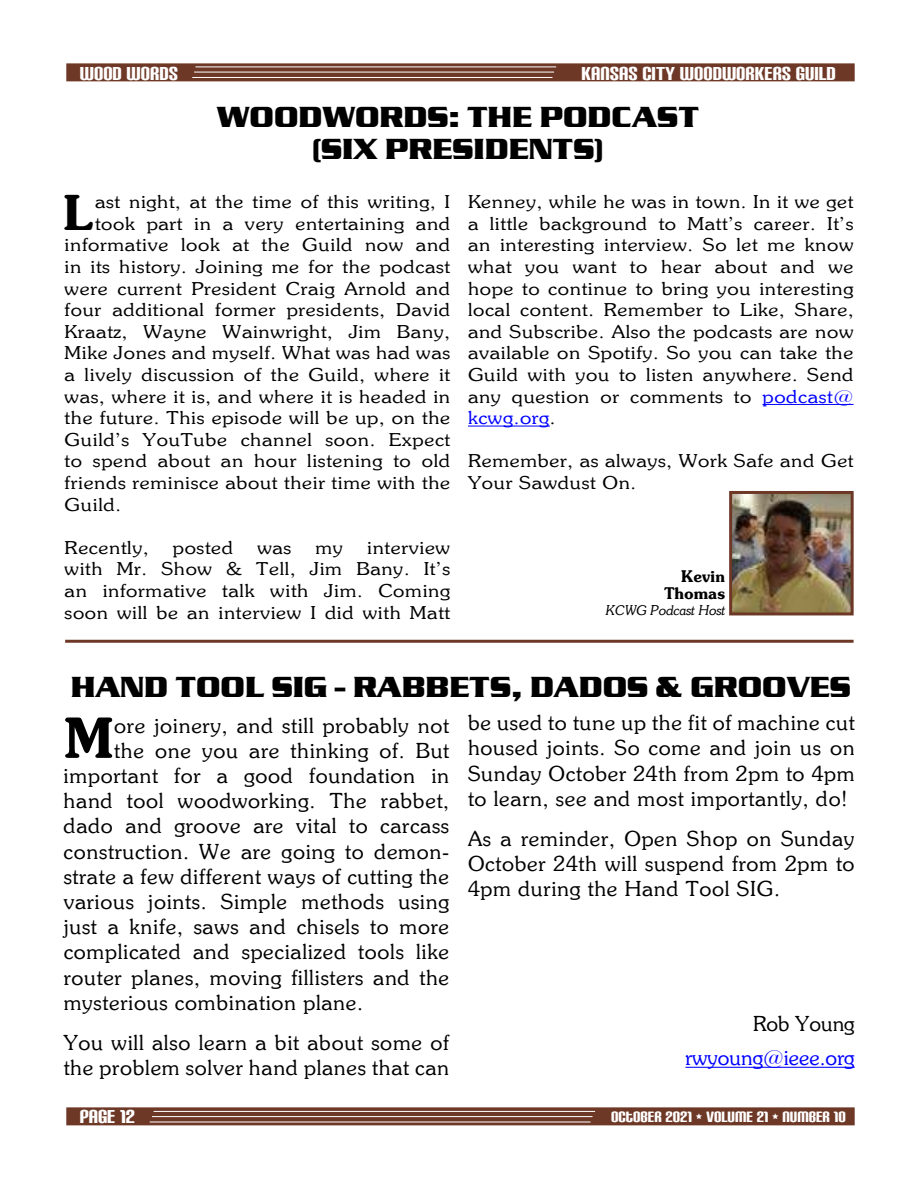
<style>
.page{position:relative;width:918px;height:1188px;background:#fff}
.page>*{position:absolute;margin:0;border:0;box-sizing:border-box;transform-origin:0 0}
.t1{font:55.8px "Souvienne Bold SWFTE";color:#000}
.t2{font:47.85px "Souvienne Bold SWFTE";color:#000}
.t3{font:700 30px/31.5px "Serpentine D";color:#000;text-align:center}
.t4{font:22.5px "Carbon Block";color:#fff}
.t5{font:21px/25.2px "Souvienne Regular SWFTE";letter-spacing:.03em;color:#000;text-align:justify}
.t6{font:21px "Souvienne Regular SWFTE";color:#00f}
.t7{font:21px "Souvienne Regular SWFTE";color:#000}
.t8{font:18px/21.6px "Souvienne Regular SWFTE";letter-spacing:.03em;color:#000;text-align:justify;scale:1.13 1}
.t9{font:18px "Carbon Block";color:#fff}
.t10{font:16.05px/16.4px "Souvienne Bold SWFTE";color:#000;text-align:right}
.t11{font:13.5px "Souvienne Italic SWFTE";color:#000}
.s1{color:#00f}
</style>
<div class="page">
<hr style="left:65px;top:640px;width:789px;height:3px;background:#6e3827">
<div style="left:66px;top:63px;width:789px;height:18px;background:#6e3827"></div>
<hr style="left:195px;top:67px;width:361px;height:1px;background:#fff">
<hr style="left:192px;top:77px;width:361px;height:1px;background:#fff">
<hr style="left:194px;top:72px;width:360px;height:1px;background:#fff">
<div style="left:66px;top:1107px;width:789px;height:18px;background:#6e3827"></div>
<hr style="left:154px;top:1111px;width:441px;height:1px;background:#fff">
<hr style="left:150px;top:1122px;width:441px;height:1px;background:#fff">
<hr style="left:152px;top:1116px;width:441px;height:1px;background:#fff">
<hr style="left:685px;top:1067px;width:170px;height:1px;background:#00f">
<hr style="left:763px;top:404px;width:91px;height:1px;background:#00f">
<hr style="left:468px;top:426px;width:82px;height:1px;background:#00f">
<img style="left:733px;top:495px;width:117px;height:116px">
<div style="left:729px;top:491px;width:125px;height:124px;border:3px solid #6e3827"></div>
<p class="t4" style="left:80px;top:59px;width:100px">WOOD WORDS</p>
<p class="t4" style="left:581px;top:59px;width:256px">KANSAS CITY WOODWORKERS GUILD</p>
<h3 class="t3" style="left:217px;top:104px;width:483px">WOODWORDS: THE PODCAST (SIX PRESIDENTS)</h3>
<h2 class="t2" style="left:63px;top:193px;width:32px">L</h2>
<p class="t8" style="left:95px;top:192px;width:316px">ast night, at the time of this writing, I</p>
<p class="t8" style="left:95px;top:214px;width:316px">took part in a very entertaining and</p>
<p class="t8" style="left:65px;top:235px;width:343px">informative look at the Guild now and</p>
<p class="t8" style="left:65px;top:257px;width:343px">in its history. Joining me for the podcast</p>
<p class="t8" style="left:65px;top:278px;width:343px">were current President Craig Arnold and</p>
<p class="t8" style="left:65px;top:300px;width:343px">four additional former presidents, David</p>
<p class="t8" style="left:65px;top:322px;width:343px">Kraatz, Wayne Wainwright, Jim Bany,</p>
<p class="t8" style="left:65px;top:343px;width:343px">Mike Jones and myself. What was had was</p>
<p class="t8" style="left:65px;top:365px;width:343px">a lively discussion of the Guild, where it</p>
<p class="t8" style="left:65px;top:386px;width:343px">was, where it is, and where it is headed in</p>
<p class="t8" style="left:65px;top:408px;width:343px">the future. This episode will be up, on the</p>
<p class="t8" style="left:65px;top:430px;width:343px">Guild’s YouTube channel soon. Expect</p>
<p class="t8" style="left:65px;top:451px;width:343px">to spend about an hour listening to old</p>
<p class="t8" style="left:65px;top:473px;width:343px">friends reminisce about their time with the</p>
<p class="t8" style="left:65px;top:494px;width:51px">Guild.</p>
<p class="t8" style="left:65px;top:538px;width:76px">Recently,</p>
<p class="t8" style="left:173px;top:538px;width:55px">posted</p>
<p class="t8" style="left:257px;top:538px;width:32px">was</p>
<p class="t8" style="left:316px;top:538px;width:26px">my</p>
<p class="t8" style="left:65px;top:538px;width:343px;text-indent:303px">interview with Mr. Show &amp; Tell, Jim Bany. It’s an informative talk with Jim. Coming soon will be an interview I did with Matt</p>
<p class="t8" style="left:468px;top:192px;width:343px">Kenney, while he was in town. In it we get a little background to Matt’s career. It’s an interesting interview. So let me know what you want to hear about and we hope to continue to bring you interesting local content. Remember to Like, Share, and Subscribe. Also the podcasts are now available on Spotify. So you can take the Guild with you to listen anywhere. Send any question or comments to <span class="s1">podcast@ kcwg.org</span>.</p>
<p class="t8" style="left:468px;top:451px;width:343px">Remember, as always, Work Safe and Get<br>Your Sawdust On.</p>
<p class="t10" style="left:664px;top:570px;width:62px">Kevin<br>Thomas</p>
<p class="t11" style="left:606px;top:605px;width:121px">KCWG Podcast Host</p>
<h3 class="t3" style="left:71px;top:674px;width:781px">HAND TOOL SIG - RABBETS, DADOS &amp; GROOVES</h3>
<h1 class="t1" style="left:64px;top:715px;width:52px">M</h1>
<p class="t5" style="left:114px;top:714px;width:336px">ore joinery, and still probably not</p>
<p class="t5" style="left:114px;top:739px;width:336px">the one you are thinking of. But</p>
<p class="t5" style="left:64px;top:764px;width:387px">important for a good foundation in</p>
<p class="t5" style="left:64px;top:789px;width:387px">hand tool woodworking. The rabbet,</p>
<p class="t5" style="left:64px;top:814px;width:387px">dado and groove are vital to carcass</p>
<p class="t5" style="left:64px;top:840px;width:387px">construction. We are going to demon-</p>
<p class="t5" style="left:64px;top:865px;width:387px">strate a few different ways of cutting the</p>
<p class="t5" style="left:64px;top:890px;width:387px">various joints. Simple methods using</p>
<p class="t5" style="left:64px;top:915px;width:387px">just a knife, saws and chisels to more</p>
<p class="t5" style="left:64px;top:940px;width:387px">complicated and specialized tools like</p>
<p class="t5" style="left:64px;top:966px;width:387px">router planes, moving fillisters and the</p>
<p class="t5" style="left:64px;top:991px;width:301px">mysterious combination plane.</p>
<p class="t5" style="left:64px;top:1031px;width:387px">You will also learn a bit about some of the problem solver hand planes that can</p>
<p class="t5" style="left:468px;top:711px;width:388px">be used to tune up the fit of machine cut housed joints. So come and join us on Sunday October 24th from 2pm to 4pm to learn, see and most importantly, do!</p>
<p class="t5" style="left:468px;top:827px;width:388px">As a reminder, Open Shop on Sunday October 24th will suspend from 2pm to 4pm during the Hand Tool SIG.</p>
<p class="t7" style="left:753px;top:1014px;width:103px">Rob Young</p>
<p class="t6" style="left:685px;top:1048px;width:171px">rwyoung@ieee.org</p>
<p class="t4" style="left:80px;top:1102px;width:57px">PAGE 12</p>
<p class="t9" style="left:611px;top:1105px;width:236px">OCTOBER 2021 • VOLUME 21 • NUMBER 10</p>
</div>
